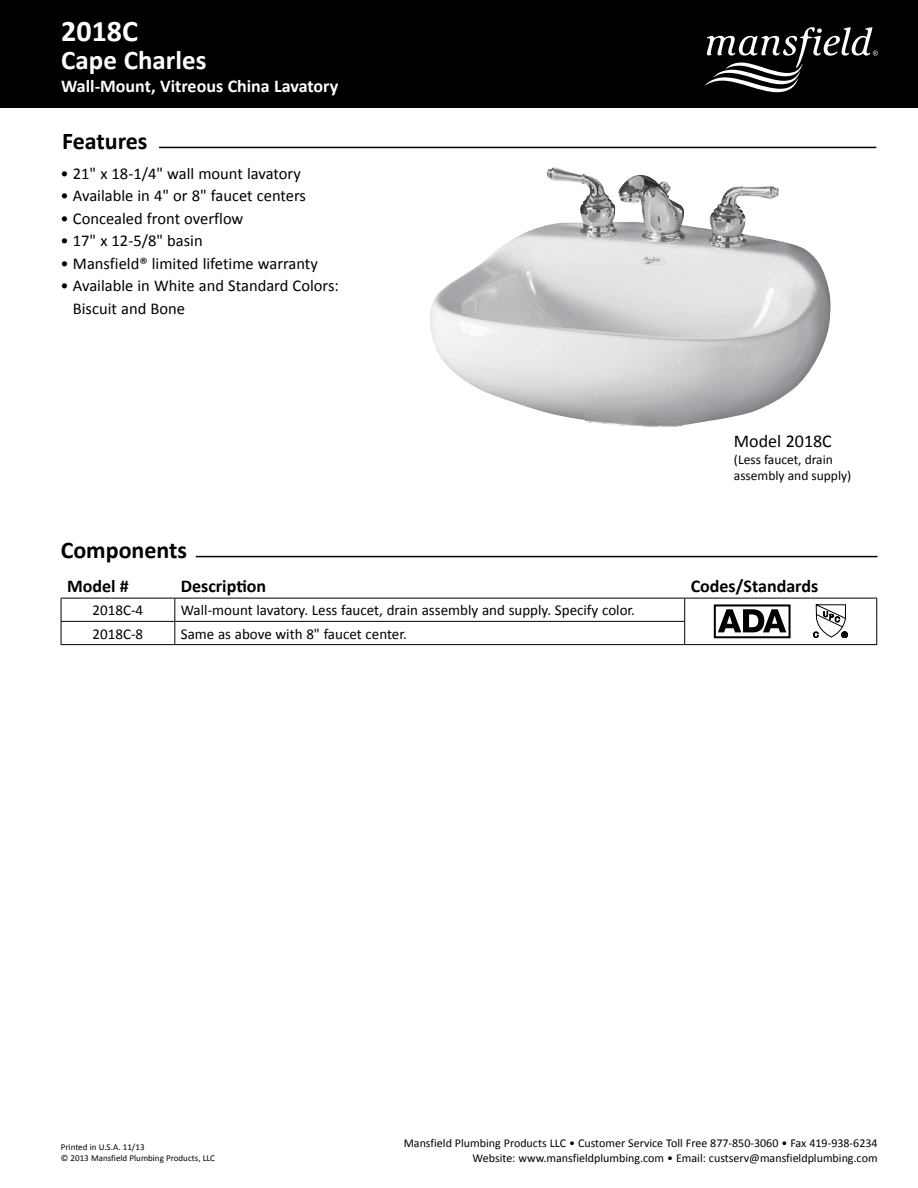
<style>
.page{position:relative;width:918px;height:1188px;background:#fff}
.page>*{position:absolute;margin:0;border:0;box-sizing:border-box;transform-origin:0 0}
.t1{font:700 30px "Calibri";color:#fff}
.t2{font:700 27px "Calibri";color:#fff}
.t3{font:700 24px "Calibri";color:#000}
.t4{font:700 18px "Calibri";color:#000}
.t5{font:700 18px "Calibri";color:#fff}
.t6{font:18px "Calibri";color:#000}
.t7{font:16.5px/22.5px "Calibri";color:#000}
.t8{font:15px "Calibri";color:#000}
.t9{font:13.5px/16.5px "Calibri";color:#000}
.t10{font:12px/15px "Calibri";color:#000;text-align:right}
.t11{font:9px/10.8px "Calibri";color:#000}
</style>
<div class="page">
<hr style="left:160px;top:147px;width:716px;height:1px;background:#000">
<svg style="left:174px;top:599px;width:1px;height:45px"></svg>
<hr style="left:61px;top:598px;width:114px;height:1px;background:#000">
<hr style="left:61px;top:621px;width:114px;height:1px;background:#000">
<hr style="left:61px;top:644px;width:114px;height:1px;background:#000">
<hr style="left:175px;top:598px;width:510px;height:1px;background:#000">
<hr style="left:175px;top:621px;width:510px;height:1px;background:#000">
<hr style="left:175px;top:644px;width:510px;height:1px;background:#000">
<svg style="left:61px;top:598px;width:1px;height:46px"></svg>
<hr style="left:685px;top:598px;width:192px;height:1px;background:#000">
<svg style="left:684px;top:598px;width:1px;height:46px"></svg>
<svg style="left:876px;top:598px;width:1px;height:46px"></svg>
<hr style="left:685px;top:644px;width:192px;height:1px;background:#000">
<div style="left:714px;top:604px;width:77px;height:34px;border:2px solid #000"></div>
<svg style="left:718px;top:609px;width:68px;height:23px"></svg>
<svg style="left:813px;top:604px;width:35px;height:34px"></svg>
<hr style="left:196px;top:556px;width:681px;height:1px;background:#000">
<img style="left:430px;top:167px;width:401px;height:261px">
<div style="left:0;top:0;width:918px;height:108px;background:#000"></div>
<svg style="left:705px;top:27px;width:173px;height:65px"></svg>
<h1 class="t1" style="left:61px;top:12px;width:78px">2018C</h1>
<h2 class="t2" style="left:61px;top:43px;width:147px">Cape Charles</h2>
<p class="t5" style="left:61px;top:74px;width:278px">Wall-Mount, Vitreous China Lavatory</p>
<h3 class="t3" style="left:62px;top:126px;width:87px">Features</h3>
<p class="t7" style="left:61px;top:161px;width:242px">• 21" x 18-1/4" wall mount lavatory</p>
<p class="t7" style="left:61px;top:184px;width:247px">• Available in 4" or 8" faucet centers</p>
<p class="t7" style="left:61px;top:206px;width:184px">• Concealed front overflow</p>
<p class="t7" style="left:61px;top:229px;width:144px">• 17" x 12-5/8" basin</p>
<p class="t7" style="left:61px;top:251px;width:259px">• Mansfield® limited lifetime warranty</p>
<p class="t7" style="left:73px;top:274px;width:267px;text-indent:-12px">• Available in White and Standard Colors:<br>Biscuit and Bone</p>
<h3 class="t3" style="left:61px;top:535px;width:128px">Components</h3>
<p class="t6" style="left:734px;top:430px;width:99px">Model 2018C</p>
<p class="t9" style="left:734px;top:451px;width:119px">(Less faucet, drain assembly and supply)</p>
<p class="t4" style="left:67px;top:575px;width:63px">Model #</p>
<p class="t4" style="left:181px;top:575px;width:87px">Description</p>
<p class="t4" style="left:691px;top:575px;width:129px">Codes/Standards</p>
<p class="t8" style="left:93px;top:601px;width:52px">2018C-4</p>
<p class="t8" style="left:181px;top:601px;width:456px">Wall-mount lavatory. Less faucet, drain assembly and supply. Specify color.</p>
<p class="t8" style="left:93px;top:624px;width:52px">2018C-8</p>
<p class="t8" style="left:181px;top:624px;width:228px">Same as above with 8" faucet center.</p>
<p class="t11" style="left:61px;top:1141px;width:156px">Printed in U.S.A. 11/13<br>© 2013 Mansfield Plumbing Products, LLC</p>
<p class="t10" style="left:404px;top:1135px;width:475px">Mansfield Plumbing Products LLC • Customer Service Toll Free 877-850-3060 • Fax 419-938-6234<br>Website: www.mansfieldplumbing.com • Email: custserv@mansfieldplumbing.com</p>
</div>
